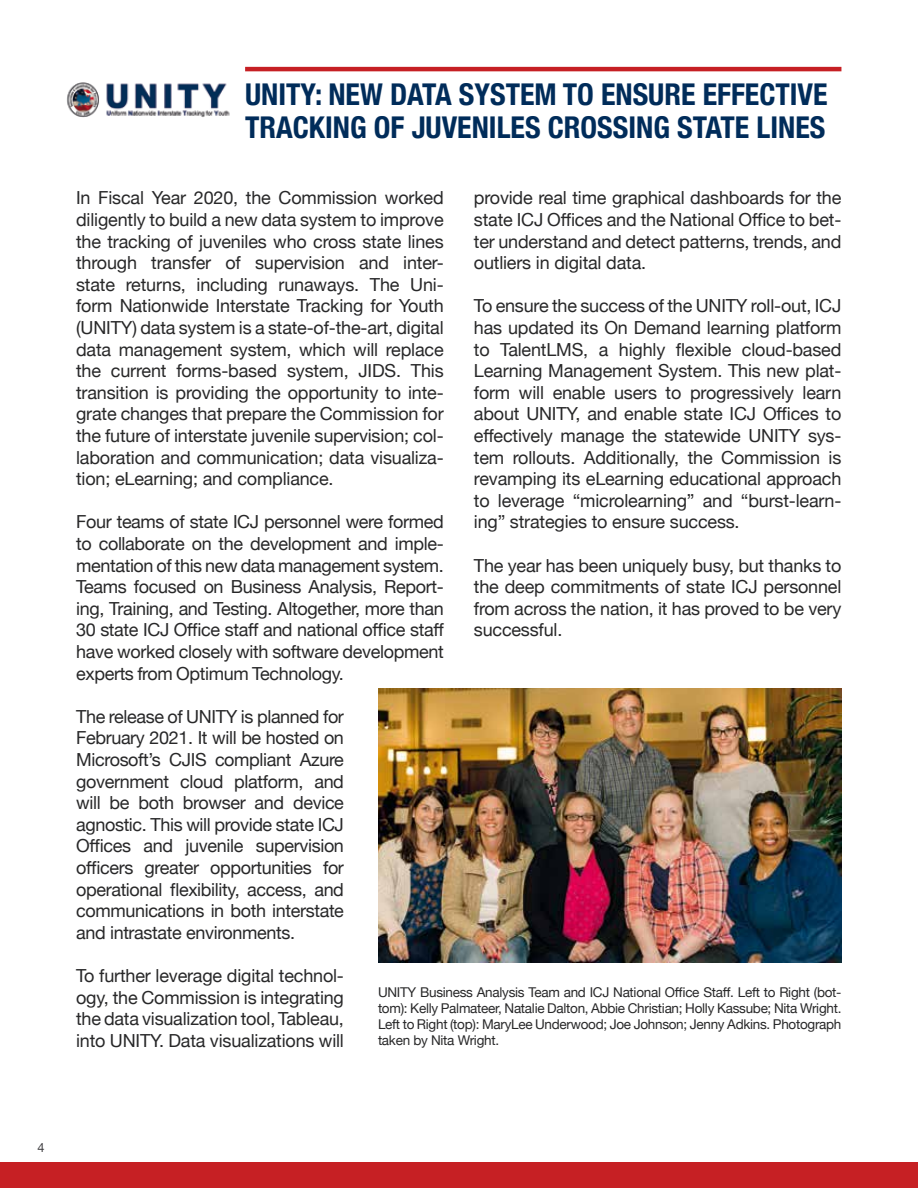
<style>
.page{position:relative;width:918px;height:1188px;background:#fff}
.page>*{position:absolute;margin:0;border:0;box-sizing:border-box;transform-origin:0 0}
.t1{font:700 condensed 30px/32.8px "Helvetica Neue";color:#002c5a}
.t2{font:18px/21.6px "Helvetica Neue";letter-spacing:-.01em;color:#282829;text-align:justify}
.t3{font:13.5px/16.2px "Helvetica Neue";letter-spacing:-.02em;color:#282829;text-align:justify}
.t4{font:12.75px "Helvetica Neue";color:#3e3d40}
</style>
<div class="page">
<div style="left:0;top:1162px;width:918px;height:26px;background:#c62024"></div>
<hr style="left:245px;top:67px;width:596px;height:4px;background:#c62024">
<img style="left:378px;top:688px;width:464px;height:274px">
<img style="left:67px;top:82px;width:163px;height:36px">
<h1 class="t1" style="left:245px;top:76px;width:584px">UNITY: NEW DATA SYSTEM TO ENSURE EFFECTIVE<br>TRACKING OF JUVENILES CROSSING STATE LINES</h1>
<p class="t2" style="left:76px;top:188px;width:369px">In Fiscal Year 2020, the Commission worked diligently to build a new data system to improve the tracking of juveniles who cross state lines through transfer of supervision and inter&shy;state returns, including runaways. The Uni&shy;form Nationwide Interstate Tracking for Youth (UNITY) data system is a state-of-the-art, digital data management system, which will replace the current forms-based system, JIDS. This transition is providing the opportunity to inte&shy;grate changes that prepare the Commission for the future of interstate juvenile supervision; col&shy;laboration and communication; data visualiza&shy;tion; eLearning; and compliance.</p>
<p class="t2" style="left:76px;top:512px;width:369px">Four teams of state ICJ personnel were formed to collaborate on the development and imple&shy;mentation of this new data management system.<br>Teams focused on Business Analysis, Report&shy;ing, Training, and Testing. Altogether, more than 30 state ICJ Office staff and national office staff have worked closely with software development experts from Optimum Technology.</p>
<p class="t2" style="left:76px;top:707px;width:269px">The release of UNITY is planned for February 2021. It will be hosted on Microsoft’s CJIS compliant Azure government cloud platform, and will be both browser and device agnostic. This will provide state ICJ Offices and juvenile supervision officers greater opportunities for operational flexibility, access, and communications in both interstate and intrastate environments.</p>
<p class="t2" style="left:76px;top:966px;width:269px">To further leverage digital technol&shy;ogy, the Commission is integrating the data visualization tool, Tableau, into UNITY. Data visualizations will</p>
<p class="t2" style="left:474px;top:188px;width:369px">provide real time graphical dashboards for the state ICJ Offices and the National Office to bet&shy;ter understand and detect patterns, trends, and outliers in digital data.</p>
<p class="t2" style="left:474px;top:296px;width:369px">To ensure the success of the UNITY roll-out, ICJ has updated its On Demand learning platform to TalentLMS, a highly flexible cloud-based Learning Management System. This new plat&shy;form will enable users to progressively learn about UNITY, and enable state ICJ Offices to effectively manage the statewide UNITY sys&shy;tem rollouts. Additionally, the Commission is revamping its eLearning educational approach to leverage “microlearning” and “burst-learn&shy;ing” strategies to ensure success.</p>
<p class="t2" style="left:474px;top:555px;width:369px">The year has been uniquely busy, but thanks to the deep commitments of state ICJ personnel from across the nation, it has proved to be very successful.</p>
<p class="t3" style="left:378px;top:985px;width:465px">UNITY Business Analysis Team and ICJ National Office Staff. Left to Right (bot&shy;tom): Kelly Palmateer, Natalie Dalton, Abbie Christian; Holly Kassube; Nita Wright.<br>Left to Right (top): MaryLee Underwood; Joe Johnson; Jenny Adkins. Photograph taken by Nita Wright.</p>
<p class="t4" style="left:38px;top:1138px;width:9px">4</p>
</div>
